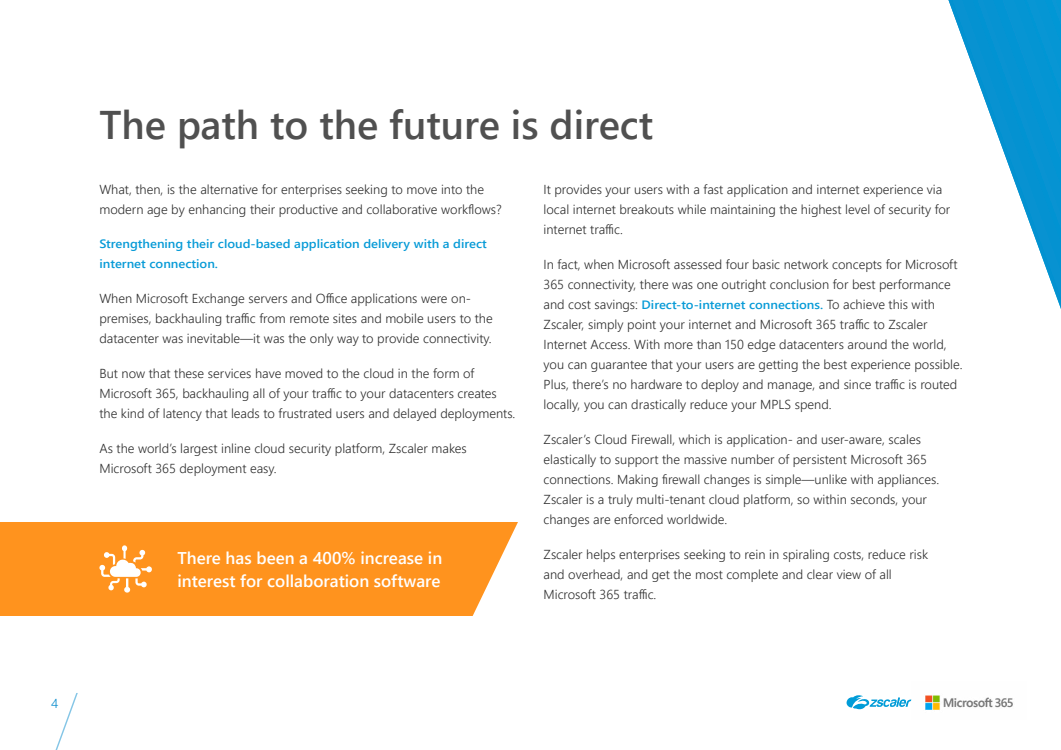
<style>
.page{position:relative;width:1061px;height:750px;background:#fff}
.page>*{position:absolute;margin:0;border:0;box-sizing:border-box;transform-origin:0 0}
.t1{font:600 40px "Segoe UI";color:#505050}
.t2{font:600 17px/23px "Segoe UI";color:#fff}
.t3{font:300 13px/20px "Segoe UI";color:#2f2f2f}
.t4{font:300 13px "Segoe UI";color:#098ccd}
.t5{font:600 12.1px/20px "Segoe UI";color:#089bd7;scale:1.07 1}
.s1{font-weight:600;font-size:12.1px;color:#089bd7}
</style>
<div class="page">
<img style="left:911px;top:695px;width:102px;height:15px">
<svg style="left:846px;top:695px;width:65px;height:14px"></svg>
<svg style="left:55px;top:693px;width:23px;height:57px"></svg>
<img style="left:949px;top:0;width:112px;height:309px">
<div style="left:0;top:522px;width:518px;height:94px;background:#ff931e"></div>
<svg style="left:99px;top:545px;width:53px;height:48px"></svg>
<p class="t4" style="left:51px;top:691px;width:9px">4</p>
<h1 class="t1" style="left:99px;top:87px;width:555px">The path to the future is direct</h1>
<p class="t3" style="left:99px;top:178px;width:404px">What, then, is the alternative for enterprises seeking to move into the modern age by enhancing their productive and collaborative workflows?</p>
<p class="t5" style="left:99px;top:232px;width:364px">Strengthening their cloud-based application delivery with a direct internet connection.</p>
<p class="t3" style="left:99px;top:287px;width:395px">When Microsoft Exchange servers and Office applications were on&shy;premises, backhauling traffic from remote sites and mobile users to the datacenter was inevitable—it was the only way to provide connectivity.</p>
<p class="t3" style="left:99px;top:362px;width:418px">But now that these services have moved to the cloud in the form of<br>Microsoft 365, backhauling all of your traffic to your datacenters creates the kind of latency that leads to frustrated users and delayed deployments.</p>
<p class="t3" style="left:99px;top:437px;width:369px">As the world’s largest inline cloud security platform, Zscaler makes<br>Microsoft 365 deployment easy.</p>
<p class="t3" style="left:544px;top:178px;width:408px">It provides your users with a fast application and internet experience via local internet breakouts while maintaining the highest level of security for internet traffic.</p>
<p class="t3" style="left:544px;top:253px;width:421px">In fact, when Microsoft assessed four basic network concepts for Microsoft 365 connectivity, there was one outright conclusion for best performance and cost savings: <span class="s1">Direct-to-internet connections.</span> To achieve this with Zscaler, simply point your internet and Microsoft 365 traffic to Zscaler Internet Access. With more than 150 edge datacenters around the world, you can guarantee that your users are getting the best experience possible.<br>Plus, there’s no hardware to deploy and manage, and since traffic is routed locally, you can drastically reduce your MPLS spend.</p>
<p class="t3" style="left:544px;top:428px;width:397px">Zscaler’s Cloud Firewall, which is application- and user-aware, scales elastically to support the massive number of persistent Microsoft 365 connections. Making firewall changes is simple—unlike with appliances.<br>Zscaler is a truly multi-tenant cloud platform, so within seconds, your changes are enforced worldwide.</p>
<p class="t3" style="left:544px;top:543px;width:386px">Zscaler helps enterprises seeking to rein in spiraling costs, reduce risk and overhead, and get the most complete and clear view of all<br>Microsoft 365 traffic.</p>
<h2 class="t2" style="left:178px;top:545px;width:266px">There has been a 400% increase in interest for collaboration software</h2>
</div>
